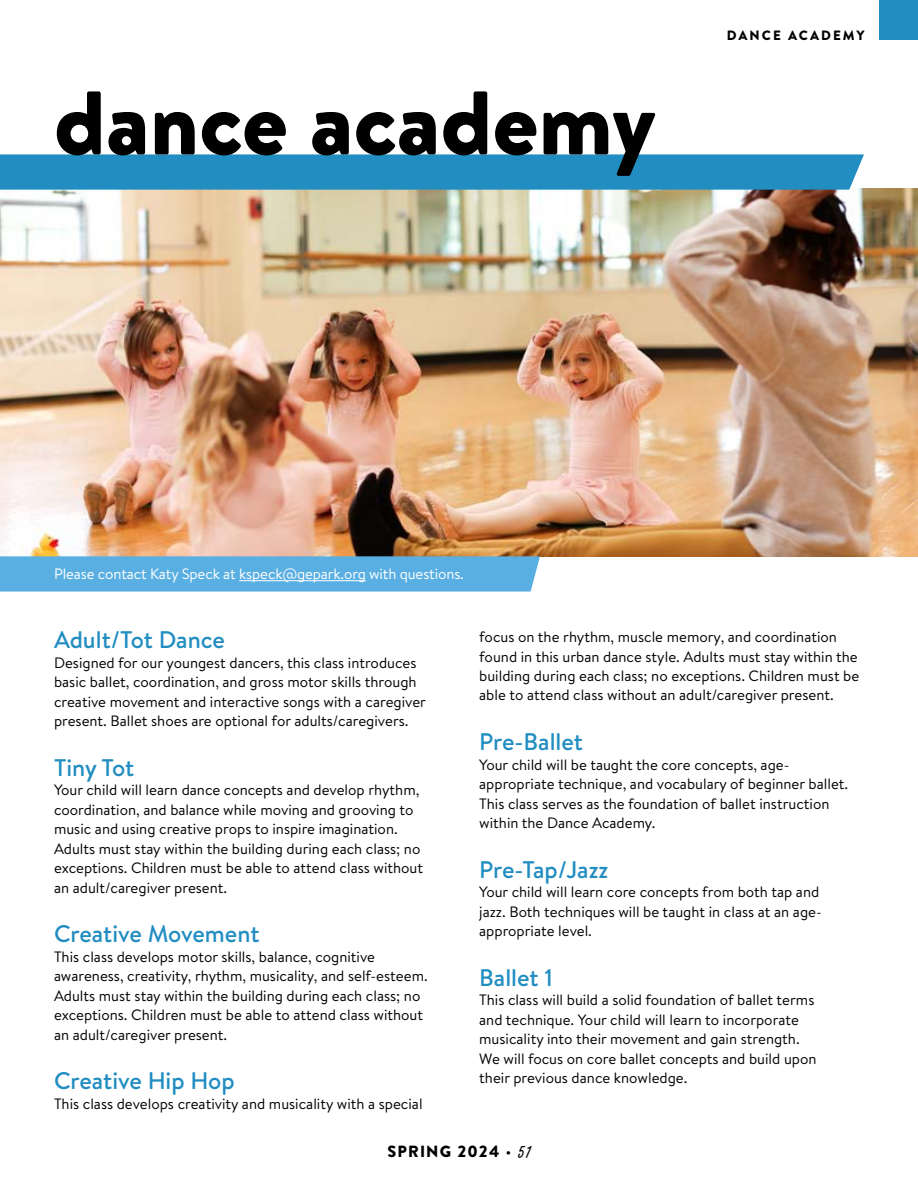
<style>
.page{position:relative;width:918px;height:1188px;background:#fff}
.page>*{position:absolute;margin:0;border:0;box-sizing:border-box;transform-origin:0 0}
.t1{font:900 90px "Brandon Text";color:#000}
.t2{font:500 24px "Brandon Text";color:#218dc1}
.t3{font:900 16.2px "Brandon Text";letter-spacing:.07em;color:#000}
.t4{font:15px/19.5px "Brandon Text";color:#000}
.t5{font:15px "Brandon Text";letter-spacing:-.01em;color:#fff}
.t6{font:900 13.5px "Brandon Text";letter-spacing:.15em;color:#000}
.s1{font-weight:400}
.s2{font-family:"Supa Mega Fantastic";font-weight:400;font-size:21.6px}
</style>
<div class="page">
<img style="left:0;top:188px;width:918px;height:368px">
<div style="left:0;top:154px;width:864px;height:36px;background:#218dc1"></div>
<div style="left:880px;top:0;width:38px;height:40px;background:#218dc1"></div>
<svg style="left:0;top:556px;width:540px;height:36px;background:#5eb0e1"></svg>
<hr style="left:239px;top:580px;width:127px;height:1px;background:#fff">
<h1 class="t1" style="left:54px;top:60px;width:604px">dance academy</h1>
<p class="t6" style="left:727px;top:26px;width:139px">DANCE ACADEMY</p>
<p class="t5" style="left:54px;top:564px;width:411px">Please contact Katy Speck at kspeck@gepark.org with questions.</p>
<h2 class="t2" style="left:54px;top:623px;width:172px">Adult/Tot Dance</h2>
<p class="t4" style="left:54px;top:652px;width:374px">Designed for our youngest dancers, this class introduces basic ballet, coordination, and gross motor skills through creative movement and interactive songs with a caregiver present. Ballet shoes are optional for adults/caregivers.</p>
<h2 class="t2" style="left:54px;top:751px;width:82px">Tiny Tot</h2>
<p class="t4" style="left:54px;top:780px;width:371px">Your child will learn dance concepts and develop rhythm, coordination, and balance while moving and grooving to music and using creative props to inspire imagination.<br>Adults must stay within the building during each class; no exceptions. Children must be able to attend class without an adult/caregiver present.</p>
<h2 class="t2" style="left:54px;top:917px;width:207px">Creative Movement</h2>
<p class="t4" style="left:54px;top:946px;width:375px">This class develops motor skills, balance, cognitive awareness, creativity, rhythm, musicality, and self-esteem.<br>Adults must stay within the building during each class; no exceptions. Children must be able to attend class without an adult/caregiver present.</p>
<h2 class="t2" style="left:54px;top:1064px;width:182px">Creative Hip Hop</h2>
<p class="t4" style="left:54px;top:1093px;width:370px">This class develops creativity and musicality with a special</p>
<p class="t4" style="left:479px;top:627px;width:382px">focus on the rhythm, muscle memory, and coordination found in this urban dance style. Adults must stay within the building during each class; no exceptions. Children must be able to attend class without an adult/caregiver present.</p>
<h2 class="t2" style="left:479px;top:725px;width:105px">Pre-Ballet</h2>
<p class="t4" style="left:479px;top:754px;width:371px">Your child will be taught the core concepts, age&shy;appropriate technique, and vocabulary of beginner ballet.<br>This class serves as the foundation of ballet instruction within the Dance Academy.</p>
<h2 class="t2" style="left:479px;top:853px;width:131px">Pre-Tap/Jazz</h2>
<p class="t4" style="left:479px;top:882px;width:344px">Your child will learn core concepts from both tap and jazz. Both techniques will be taught in class at an age&shy;appropriate level.</p>
<h2 class="t2" style="left:479px;top:961px;width:75px">Ballet 1</h2>
<p class="t4" style="left:479px;top:990px;width:339px">This class will build a solid foundation of ballet terms and technique. Your child will learn to incorporate musicality into their movement and gain strength.<br>We will focus on core ballet concepts and build upon their previous dance knowledge.</p>
<p class="t3" style="left:387px;top:1139px;width:145px">SPRING 2024 <span class="s1">•</span> <span class="s2">51</span></p>
</div>
